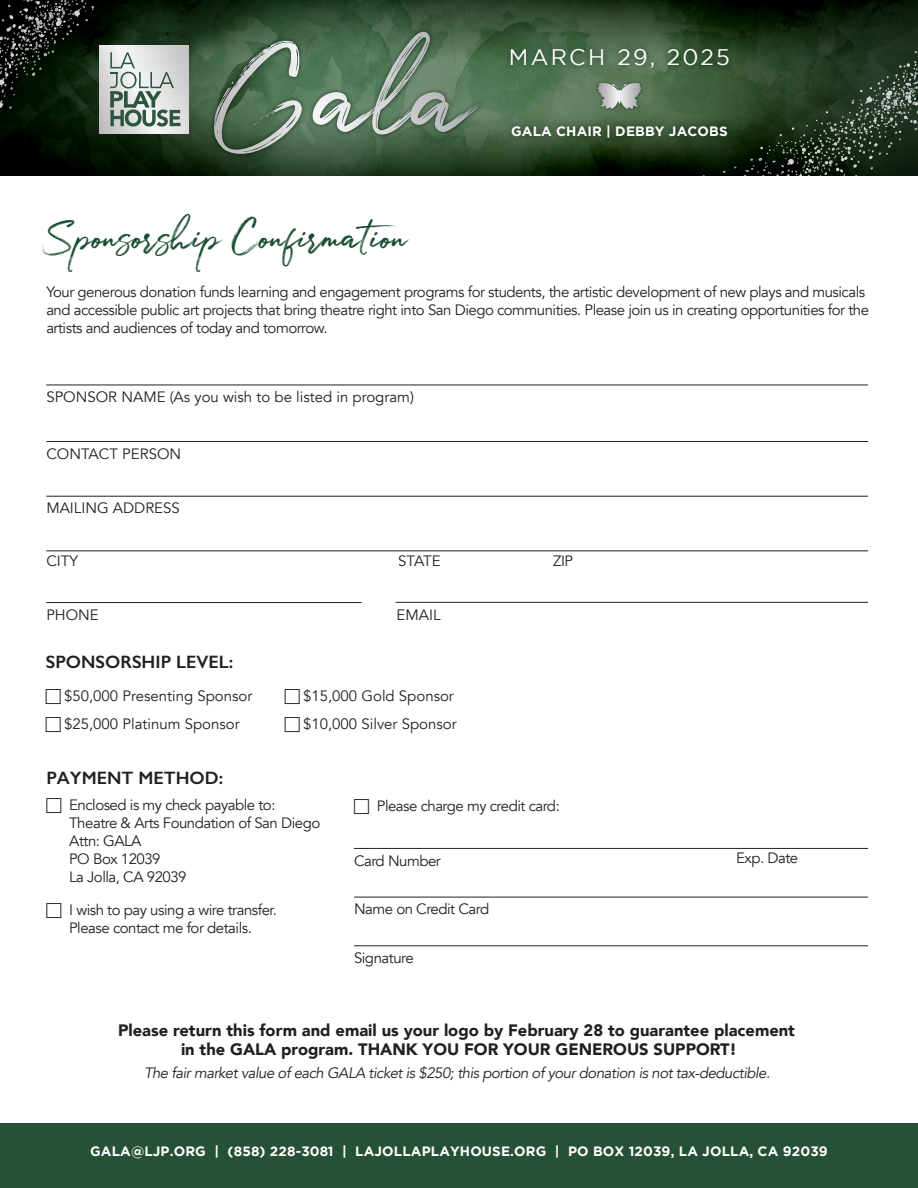
<style>
.page{position:relative;width:918px;height:1188px;background:#fff}
.page>*{position:absolute;margin:0;border:0;box-sizing:border-box;transform-origin:0 0}
.t1{font:45px "Julietta Messie";color:#184d2d}
.t2{font:22.5px "Gotham";letter-spacing:.1em;color:#fff}
.t3{font:600 18px "Gill Sans";color:#231f20}
.t4{font:900 16.5px/19.8px "Avenir";color:#231f20;text-align:center}
.t5{font:15px/18px "Avenir";letter-spacing:-.03em;color:#231f20}
.t6{font:15px "Avenir";color:#231f20}
.t7{font:italic 15px "Avenir";letter-spacing:-.03em;color:#231f20}
.t8{font:700 13.5px "Gotham";letter-spacing:.01em;color:#fff}
</style>
<div class="page">
<img style="left:488px;top:64px;width:157px;height:46px">
<svg style="left:0;top:64px;width:207px;height:46px"></svg>
<svg style="left:645px;top:64px;width:99px;height:46px;background:#446341"></svg>
<svg style="left:94px;top:0;width:824px;height:64px;background:#1c321c"></svg>
<svg style="left:0;top:110px;width:744px;height:65px;background:#132611"></svg>
<svg style="left:744px;top:61px;width:174px;height:115px;background:#283b27"></svg>
<svg style="left:0;top:0;width:94px;height:109px;background:#151f15"></svg>
<img style="left:500px;top:37px;width:239px;height:41px">
<img style="left:502px;top:115px;width:235px;height:33px">
<img style="left:207px;top:25px;width:281px;height:136px">
<svg style="left:213px;top:40px;width:89px;height:120px;background:#5e7861"></svg>
<svg style="left:310px;top:32px;width:171px;height:103px;background:#6a866e"></svg>
<img style="left:594px;top:79px;width:51px;height:34px">
<svg style="left:595px;top:83px;width:49px;height:26px"></svg>
<svg style="left:99px;top:45px;width:90px;height:89px;background:#d8d7d8"></svg>
<svg style="left:110px;top:52px;width:71px;height:75px;background:#b2bdb7"></svg>
<div style="left:0;top:1123px;width:918px;height:65px;background:#265038"></div>
<hr style="left:46px;top:385px;width:822px;height:1px;background:#231f20">
<hr style="left:46px;top:441px;width:822px;height:1px;background:#231f20">
<hr style="left:46px;top:496px;width:822px;height:1px;background:#231f20">
<hr style="left:46px;top:550px;width:822px;height:1px;background:#231f20">
<hr style="left:46px;top:602px;width:315px;height:1px;background:#231f20">
<hr style="left:396px;top:602px;width:472px;height:1px;background:#231f20">
<hr style="left:354px;top:848px;width:514px;height:1px;background:#231f20">
<hr style="left:354px;top:897px;width:514px;height:1px;background:#231f20">
<hr style="left:354px;top:945px;width:514px;height:1px;background:#231f20">
<h2 class="t2" style="left:509px;top:45px;width:223px">MARCH 29, 2025</h2>
<h1 class="t1" style="left:43px;top:207px;width:365px">Sponsorship Confirmation</h1>
<p class="t8" style="left:511px;top:123px;width:218px">GALA CHAIR | DEBBY JACOBS</p>
<p class="t5" style="left:46px;top:283px;width:824px">Your generous donation funds learning and engagement programs for students, the artistic development of new plays and musicals and accessible public art projects that bring theatre right into San Diego communities. Please join us in creating opportunities for the artists and audiences of today and tomorrow.</p>
<p class="t6" style="left:46px;top:388px;width:369px">SPONSOR NAME (As you wish to be listed in program)</p>
<p class="t6" style="left:46px;top:444px;width:136px">CONTACT PERSON</p>
<p class="t6" style="left:46px;top:499px;width:135px">MAILING ADDRESS</p>
<p class="t5" style="left:46px;top:553px;width:33px">CITY</p>
<p class="t5" style="left:398px;top:553px;width:44px">STATE</p>
<p class="t5" style="left:553px;top:553px;width:21px">ZIP</p>
<p class="t5" style="left:46px;top:606px;width:54px">PHONE</p>
<p class="t5" style="left:397px;top:606px;width:45px">EMAIL</p>
<p class="t3" style="left:46px;top:651px;width:189px">SPONSORSHIP LEVEL:</p>
<p class="t6" style="left:64px;top:687px;width:190px">$50,000 Presenting Sponsor</p>
<p class="t6" style="left:303px;top:687px;width:152px">$15,000 Gold Sponsor</p>
<p class="t6" style="left:64px;top:715px;width:177px">$25,000 Platinum Sponsor</p>
<p class="t6" style="left:303px;top:715px;width:155px">$10,000 Silver Sponsor</p>
<p class="t3" style="left:46px;top:767px;width:178px">PAYMENT METHOD:</p>
<p class="t5" style="left:69px;top:796px;width:253px">Enclosed is my check payable to:<br>Theatre &amp; Arts Foundation of San Diego<br>Attn: GALA<br>PO Box 12039<br>La Jolla, CA 92039</p>
<p class="t5" style="left:69px;top:901px;width:209px">I wish to pay using a wire transfer.<br>Please contact me for details.</p>
<p class="t5" style="left:377px;top:797px;width:184px">Please charge my credit card:</p>
<p class="t5" style="left:354px;top:852px;width:88px">Card Number</p>
<p class="t5" style="left:736px;top:849px;width:64px">Exp. Date</p>
<p class="t5" style="left:354px;top:900px;width:137px">Name on Credit Card</p>
<p class="t5" style="left:354px;top:949px;width:61px">Signature</p>
<p class="t4" style="left:118px;top:1020px;width:678px">Please return this form and email us your logo by February 28 to guarantee placement in the GALA program. THANK YOU FOR YOUR GENEROUS SUPPORT!</p>
<p class="t7" style="left:144px;top:1064px;width:628px">The fair market value of each GALA ticket is $250; this portion of your donation is not tax-deductible.</p>
<p class="t8" style="left:90px;top:1144px;width:739px">GALA@LJP.ORG | (858) 228-3081 | LAJOLLAPLAYHOUSE.ORG | PO BOX 12039, LA JOLLA, CA 92039</p>
</div>
